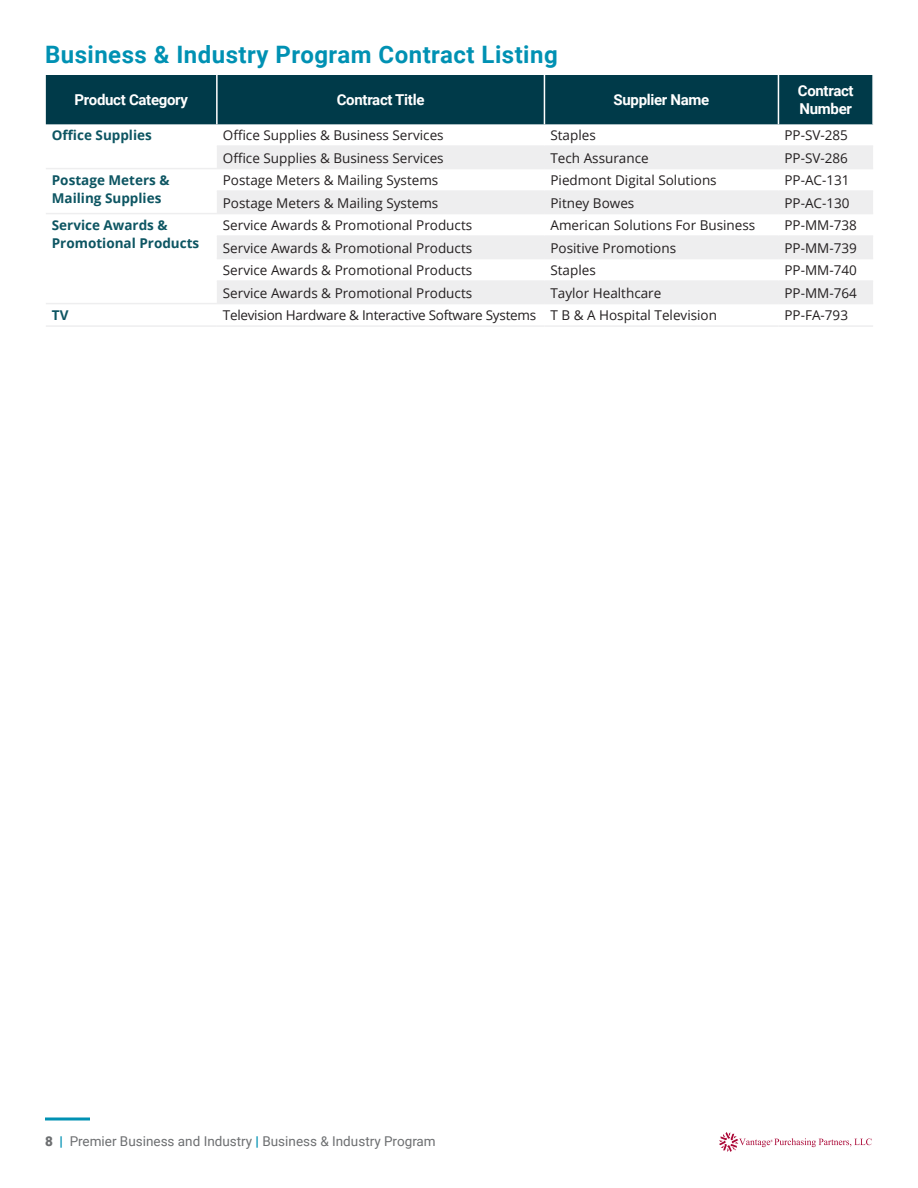
<style>
.page{position:relative;width:918px;height:1188px;background:#fff}
.page>*{position:absolute;margin:0;border:0;box-sizing:border-box;transform-origin:0 0}
.t1{font:700 24px "Roboto";letter-spacing:.02em;color:#0091b3}
.t2{font:700 15px/18px "Roboto";letter-spacing:-.02em;color:#fff}
.Paragraph_Style_1{font:13.5px "Open Sans";color:#231f20}
.Subcategory_Cells{font:700 13.5px/18px "Open Sans";color:#0d5562}
.t3{font:13.5px "Roboto";color:#6d6f71}
.Paragraph_Style_1-2{font:13.5px "Open Sans";letter-spacing:-.02em;color:#231f20}
.s1{font-weight:900}
.s2{font-weight:900;color:#0091b3}
</style>
<div class="page">
<hr style="left:45px;top:1118px;width:45px;height:2px;background:#0091b3">
<div style="left:46px;top:75px;width:826px;height:49px;background:#003a49"></div>
<svg style="left:217px;top:147px;width:656px;height:156px;fill:#eeeeef"></svg>
<hr style="left:217px;top:145px;width:327px;height:2px;background:#eeeeef">
<hr style="left:544px;top:145px;width:234px;height:2px;background:#eeeeef">
<hr style="left:778px;top:145px;width:95px;height:2px;background:#eeeeef">
<hr style="left:46px;top:168px;width:171px;height:1px;background:#eeeeef">
<hr style="left:217px;top:168px;width:327px;height:1px;background:#eeeeef">
<hr style="left:544px;top:168px;width:234px;height:1px;background:#eeeeef">
<hr style="left:778px;top:168px;width:95px;height:1px;background:#eeeeef">
<hr style="left:217px;top:190px;width:327px;height:2px;background:#eeeeef">
<hr style="left:544px;top:190px;width:234px;height:2px;background:#eeeeef">
<hr style="left:778px;top:190px;width:95px;height:2px;background:#eeeeef">
<hr style="left:46px;top:213px;width:171px;height:1px;background:#eeeeef">
<hr style="left:217px;top:213px;width:327px;height:1px;background:#eeeeef">
<hr style="left:544px;top:213px;width:234px;height:1px;background:#eeeeef">
<hr style="left:778px;top:213px;width:95px;height:1px;background:#eeeeef">
<hr style="left:217px;top:235px;width:327px;height:2px;background:#eeeeef">
<hr style="left:544px;top:235px;width:234px;height:2px;background:#eeeeef">
<hr style="left:778px;top:235px;width:95px;height:2px;background:#eeeeef">
<hr style="left:217px;top:258px;width:327px;height:1px;background:#eeeeef">
<hr style="left:544px;top:258px;width:234px;height:1px;background:#eeeeef">
<hr style="left:778px;top:258px;width:95px;height:1px;background:#eeeeef">
<hr style="left:217px;top:280px;width:327px;height:2px;background:#eeeeef">
<hr style="left:544px;top:280px;width:234px;height:2px;background:#eeeeef">
<hr style="left:778px;top:280px;width:95px;height:2px;background:#eeeeef">
<hr style="left:46px;top:303px;width:171px;height:1px;background:#eeeeef">
<hr style="left:217px;top:303px;width:327px;height:1px;background:#eeeeef">
<hr style="left:544px;top:303px;width:234px;height:1px;background:#eeeeef">
<hr style="left:778px;top:303px;width:95px;height:1px;background:#eeeeef">
<hr style="left:46px;top:325px;width:171px;height:2px;background:#eeeeef">
<hr style="left:217px;top:325px;width:327px;height:2px;background:#eeeeef">
<hr style="left:544px;top:325px;width:234px;height:2px;background:#eeeeef">
<hr style="left:778px;top:325px;width:95px;height:2px;background:#eeeeef">
<hr style="left:216px;top:75px;width:2px;height:49px;background:#fff">
<hr style="left:544px;top:75px;width:1px;height:49px;background:#fff">
<hr style="left:778px;top:75px;width:1px;height:49px;background:#fff">
<img style="left:720px;top:1132px;width:151px;height:20px">
<h1 class="t1" style="left:45px;top:38px;width:514px">Business &amp; Industry Program Contract Listing</h1>
<p class="t2" style="left:75px;top:90px;width:115px">Product Category</p>
<p class="t2" style="left:337px;top:90px;width:89px">Contract Title</p>
<p class="t2" style="left:614px;top:90px;width:97px">Supplier Name</p>
<p class="t2" style="left:798px;top:81px;width:57px">Contract<br>Number</p>
<p class="Subcategory_Cells" style="left:52px;top:126px;width:102px">Office Supplies</p>
<p class="Paragraph_Style_1" style="left:223px;top:126px;width:222px">Office Supplies &amp; Business Services</p>
<p class="Paragraph_Style_1" style="left:550px;top:126px;width:47px">Staples</p>
<p class="Paragraph_Style_1" style="left:784px;top:126px;width:65px">PP-SV-285</p>
<p class="Paragraph_Style_1" style="left:223px;top:148px;width:222px">Office Supplies &amp; Business Services</p>
<p class="Paragraph_Style_1" style="left:550px;top:148px;width:100px">Tech Assurance</p>
<p class="Paragraph_Style_1" style="left:784px;top:148px;width:65px">PP-SV-286</p>
<p class="Subcategory_Cells" style="left:52px;top:171px;width:119px">Postage Meters &amp;<br>Mailing Supplies</p>
<p class="Paragraph_Style_1" style="left:223px;top:171px;width:217px">Postage Meters &amp; Mailing Systems</p>
<p class="Paragraph_Style_1" style="left:550px;top:171px;width:168px">Piedmont Digital Solutions</p>
<p class="Paragraph_Style_1" style="left:784px;top:171px;width:67px">PP-AC-131</p>
<p class="Paragraph_Style_1" style="left:223px;top:193px;width:217px">Postage Meters &amp; Mailing Systems</p>
<p class="Paragraph_Style_1" style="left:550px;top:193px;width:85px">Pitney Bowes</p>
<p class="Paragraph_Style_1" style="left:784px;top:193px;width:67px">PP-AC-130</p>
<p class="Subcategory_Cells" style="left:52px;top:216px;width:149px">Service Awards &amp;<br>Promotional Products</p>
<p class="Paragraph_Style_1" style="left:223px;top:216px;width:251px">Service Awards &amp; Promotional Products</p>
<p class="Paragraph_Style_1" style="left:550px;top:216px;width:206px">American Solutions For Business</p>
<p class="Paragraph_Style_1" style="left:784px;top:216px;width:74px">PP-MM-738</p>
<p class="Paragraph_Style_1" style="left:223px;top:238px;width:251px">Service Awards &amp; Promotional Products</p>
<p class="Paragraph_Style_1" style="left:550px;top:238px;width:127px">Positive Promotions</p>
<p class="Paragraph_Style_1" style="left:784px;top:238px;width:74px">PP-MM-739</p>
<p class="Paragraph_Style_1" style="left:223px;top:261px;width:251px">Service Awards &amp; Promotional Products</p>
<p class="Paragraph_Style_1" style="left:550px;top:261px;width:47px">Staples</p>
<p class="Paragraph_Style_1" style="left:784px;top:261px;width:74px">PP-MM-740</p>
<p class="Paragraph_Style_1" style="left:223px;top:283px;width:251px">Service Awards &amp; Promotional Products</p>
<p class="Paragraph_Style_1" style="left:550px;top:283px;width:112px">Taylor Healthcare</p>
<p class="Paragraph_Style_1" style="left:784px;top:283px;width:74px">PP-MM-764</p>
<p class="Subcategory_Cells" style="left:52px;top:306px;width:18px">TV</p>
<p class="Paragraph_Style_1-2" style="left:223px;top:306px;width:315px">Television Hardware &amp; Interactive Software Systems</p>
<p class="Paragraph_Style_1" style="left:550px;top:306px;width:168px">T B &amp; A Hospital Television</p>
<p class="Paragraph_Style_1" style="left:784px;top:306px;width:65px">PP-FA-793</p>
<p class="t3" style="left:45px;top:1132px;width:392px"><span class="s1">8</span> <span class="s2">|</span> Premier Business and Industry <span class="s2">|</span> Business &amp; Industry Program</p>
</div>
